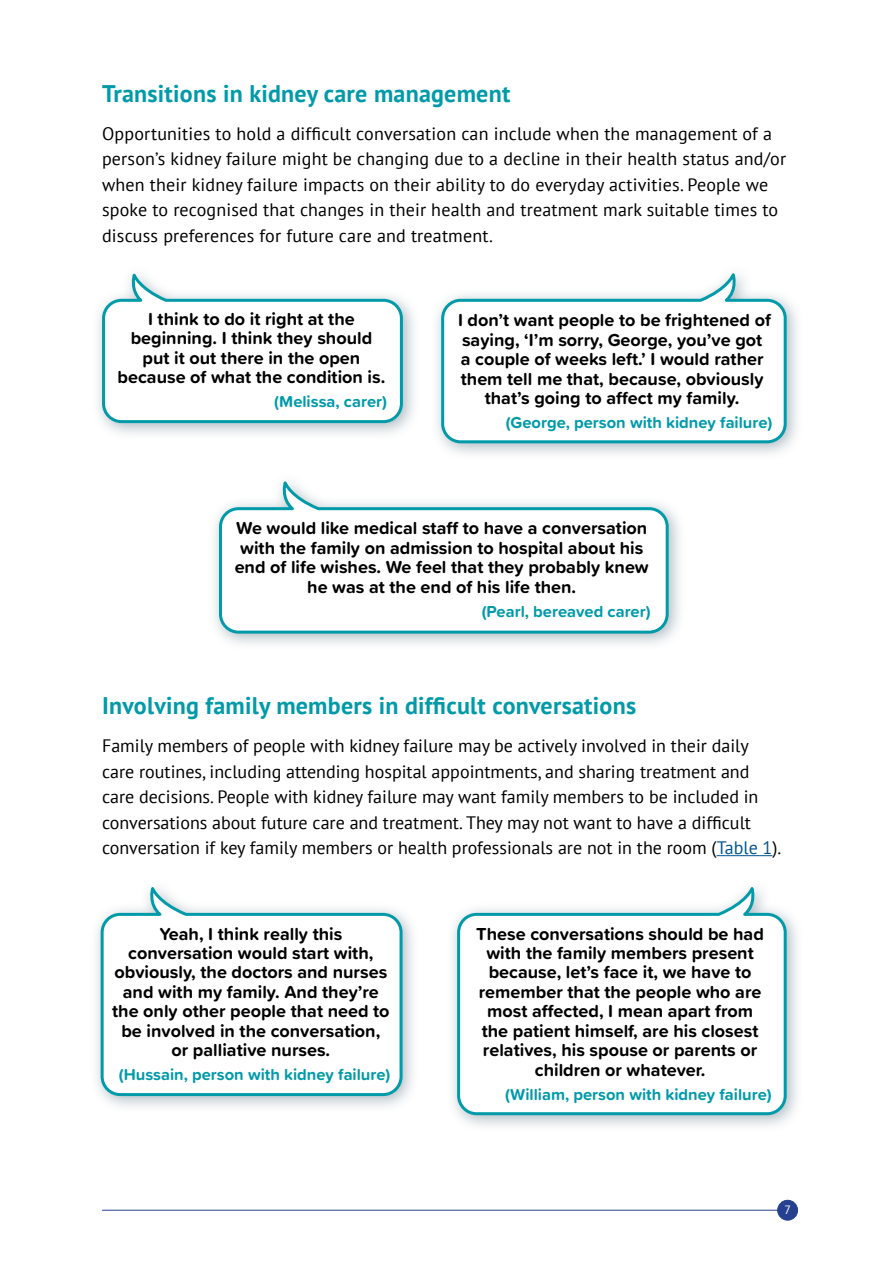
<style>
.page{position:relative;width:893px;height:1263px;background:#fff}
.page>*{position:absolute;margin:0;border:0;box-sizing:border-box;transform-origin:0 0}
.t1{font:700 24px "PT Sans";letter-spacing:.01em;color:#009aa9}
.t2{font:700 18px/19.5px "Proxima Soft";color:#000;text-align:center}
.t3{font:18px/25.5px "PT Sans";color:#000}
.t4{font:700 16.5px "Proxima Soft";color:#009aa9}
.t5{font:12px "PT Sans";color:#fff}
.s1{color:#005490}
</style>
<div class="page">
<div style="left:778px;top:1200px;width:19px;height:20px;background:#25408f;border-radius:50%"></div>
<div style="left:777px;top:1200px;width:21px;height:20px;border:1px solid #25408f;border-radius:50%"></div>
<hr style="left:102px;top:1210px;width:678px;height:1px;background:#25408f">
<hr style="left:717px;top:855px;width:55px;height:1px;background:#005490">
<div style="left:90px;top:877px;width:330px;height:236px;background:#768d99;opacity:.6"></div>
<svg style="left:99px;top:888px;width:305px;height:209px"></svg>
<div style="left:446px;top:877px;width:358px;height:255px;background:#768d99;opacity:.6"></div>
<svg style="left:456px;top:888px;width:332px;height:229px"></svg>
<div style="left:91px;top:264px;width:329px;height:176px;background:#768d99;opacity:.6"></div>
<svg style="left:101px;top:275px;width:303px;height:150px"></svg>
<div style="left:430px;top:264px;width:374px;height:196px;background:#768d99;opacity:.6"></div>
<svg style="left:440px;top:275px;width:348px;height:170px"></svg>
<div style="left:208px;top:472px;width:478px;height:179px;background:#768d99;opacity:.6"></div>
<svg style="left:217px;top:483px;width:453px;height:152px"></svg>
<h1 class="t1" style="left:102px;top:77px;width:410px">Transitions in kidney care management</h1>
<p class="t3" style="left:102px;top:120px;width:686px">Opportunities to hold a difficult conversation can include when the management of a person’s kidney failure might be changing due to a decline in their health status and/or when their kidney failure impacts on their ability to do everyday activities. People we spoke to recognised that changes in their health and treatment mark suitable times to discuss preferences for future care and treatment.</p>
<p class="t2" style="left:118px;top:308px;width:269px">I think to do it right at the beginning. I think they should put it out there in the open because of what the condition is.</p>
<p class="t4" style="left:274px;top:389px;width:114px">(Melissa, carer)</p>
<p class="t2" style="left:458px;top:310px;width:314px">I don’t want people to be frightened of saying, ‘I’m sorry, George, you’ve got a couple of weeks left.’ I would rather them tell me that, because, obviously that’s going to affect my family.</p>
<p class="t4" style="left:506px;top:410px;width:268px">(George, person with kidney failure)</p>
<p class="t2" style="left:235px;top:518px;width:416px">We would like medical staff to have a conversation with the family on admission to hospital about his end of life wishes. We feel that they probably knew he was at the end of his life then.</p>
<p class="t4" style="left:482px;top:598px;width:170px">(Pearl, bereaved carer)</p>
<h1 class="t1" style="left:102px;top:690px;width:536px">Involving family members in difficult conversations</h1>
<p class="t3" style="left:102px;top:733px;width:681px">Family members of people with kidney failure may be actively involved in their daily care routines, including attending hospital appointments, and sharing treatment and care decisions. People with kidney failure may want family members to be included in conversations about future care and treatment. They may not want to have a difficult conversation if key family members or health professionals are not in the room (<span class="s1">Table 1</span>).</p>
<p class="t2" style="left:112px;top:923px;width:279px">Yeah, I think really this conversation would start with, obviously, the doctors and nurses and with my family. And they’re the only other people that need to be involved in the conversation, or palliative nurses.</p>
<p class="t4" style="left:119px;top:1062px;width:273px">(Hussain, person with kidney failure)</p>
<p class="t2" style="left:476px;top:923px;width:289px">These conversations should be had with the family members present because, let’s face it, we have to remember that the people who are most affected, I mean apart from the patient himself, are his closest relatives, his spouse or parents or children or whatever.</p>
<p class="t4" style="left:505px;top:1082px;width:268px">(William, person with kidney failure)</p>
<p class="t5" style="left:784px;top:1202px;width:8px">7</p>
</div>
